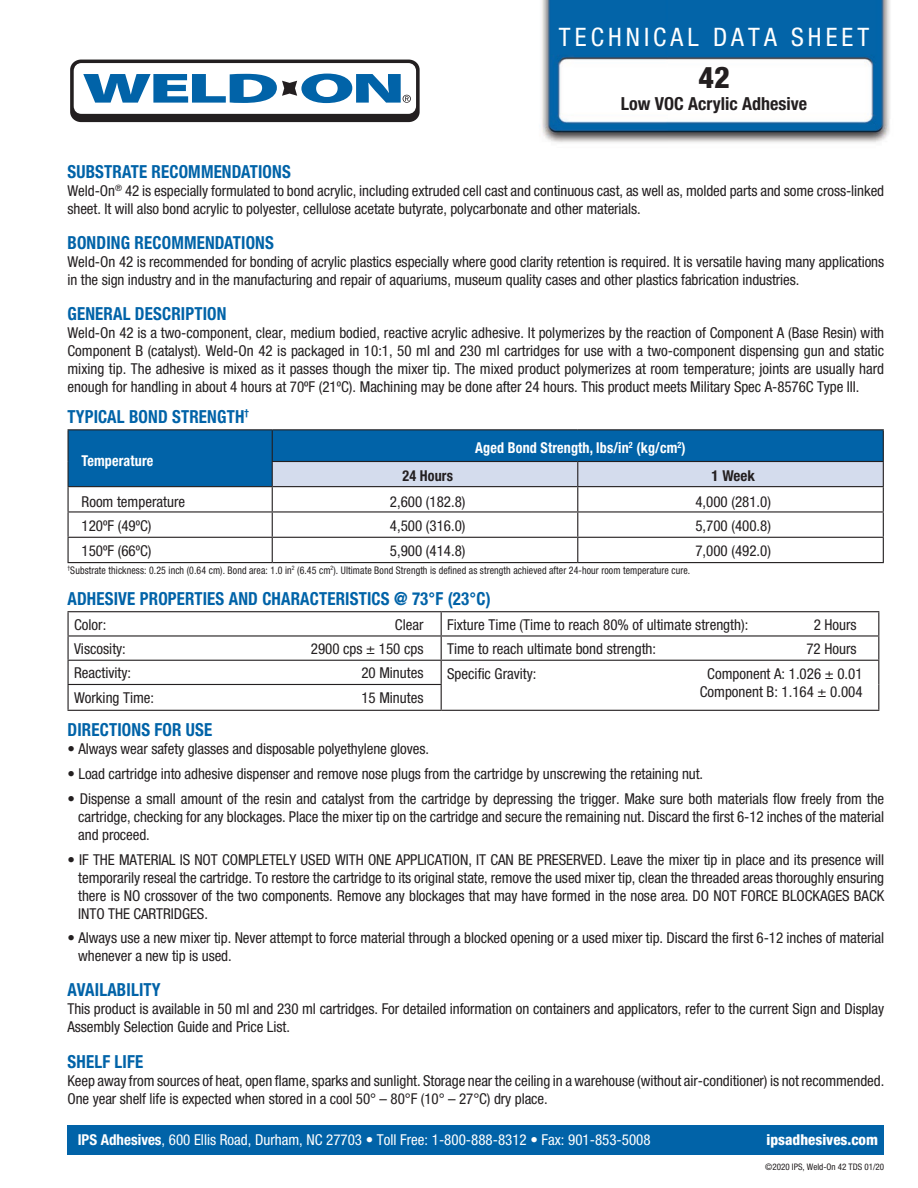
<style>
.page{position:relative;width:918px;height:1188px;background:#fff}
.page>*{position:absolute;margin:0;border:0;box-sizing:border-box;transform-origin:0 0}
.t1{font:800 condensed 30px "Helvetica Neue";color:#231f20}
.t2{font:condensed 25.5px "Helvetica Neue";letter-spacing:.16em;color:#fff}
.t3{font:700 condensed 18px "Helvetica Neue";letter-spacing:.01em;color:#0163a8;scale:.94 1}
.t4{font:700 condensed 18px "Helvetica Neue";color:#231f20}
.t5{font:condensed 15px/18px "Helvetica Neue";letter-spacing:-.005em;color:#231f20}
.t6{font:condensed 15px "Helvetica Neue";color:#fff}
.t7{font:700 condensed 15px "Helvetica Neue";letter-spacing:.01em;color:#fff;scale:.94 1}
.t8{font:800 condensed 15px "Helvetica Neue";color:#fff}
.t9{font:700 condensed 15px "Helvetica Neue";letter-spacing:.01em;color:#231f20;scale:.94 1}
.t10{font:700 condensed 15px "Helvetica Neue";letter-spacing:.01em;color:#231f20}
.t11{font:condensed 10.5px "Helvetica Neue";letter-spacing:.01em;color:#231f20;scale:.94 1}
.t12{font:condensed 9px "Helvetica Neue";color:#231f20}
.s1{font-weight:700}
</style>
<div class="page">
<img style="left:70px;top:0;width:820px;height:143px">
<div style="left:70px;top:60px;width:350px;height:62px;background:#231f20;border-radius:11px"></div>
<svg style="left:74px;top:63px;width:342px;height:51px;background:#adcbe0"></svg>
<div style="left:68px;top:1125px;width:816px;height:29px;background:#0163a8"></div>
<div style="left:69px;top:430px;width:814px;height:56px;background:#0163a8"></div>
<hr style="left:68px;top:429px;width:204px;height:1px;background:#231f20">
<hr style="left:68px;top:430px;width:1px;height:32px;background:#231f20">
<hr style="left:883px;top:430px;width:1px;height:31px;background:#231f20">
<hr style="left:272px;top:429px;width:306px;height:1px;background:#231f20">
<hr style="left:272px;top:430px;width:1px;height:31px;background:#231f20">
<hr style="left:578px;top:429px;width:306px;height:1px;background:#231f20">
<hr style="left:272px;top:461px;width:306px;height:1px;background:#231f20">
<hr style="left:578px;top:461px;width:306px;height:1px;background:#231f20">
<hr style="left:68px;top:486px;width:204px;height:1px;background:#231f20">
<hr style="left:68px;top:511px;width:204px;height:2px;background:#231f20">
<hr style="left:68px;top:537px;width:204px;height:1px;background:#231f20">
<svg style="left:68px;top:462px;width:1px;height:100px"></svg>
<svg style="left:272px;top:462px;width:612px;height:100px"></svg>
<hr style="left:68px;top:562px;width:204px;height:1px;background:#231f20">
<hr style="left:272px;top:562px;width:306px;height:1px;background:#231f20">
<hr style="left:578px;top:562px;width:306px;height:1px;background:#231f20">
<hr style="left:68px;top:611px;width:373px;height:1px;background:#231f20">
<hr style="left:441px;top:611px;width:438px;height:1px;background:#231f20">
<hr style="left:68px;top:635px;width:373px;height:2px;background:#231f20">
<hr style="left:441px;top:635px;width:438px;height:2px;background:#231f20">
<hr style="left:441px;top:710px;width:438px;height:1px;background:#231f20">
<hr style="left:68px;top:660px;width:373px;height:1px;background:#231f20">
<hr style="left:441px;top:660px;width:438px;height:1px;background:#231f20">
<svg style="left:878px;top:612px;width:1px;height:98px"></svg>
<hr style="left:68px;top:684px;width:374px;height:1px;background:#231f20">
<svg style="left:68px;top:612px;width:1px;height:98px"></svg>
<svg style="left:441px;top:612px;width:1px;height:98px"></svg>
<hr style="left:68px;top:710px;width:373px;height:1px;background:#231f20">
<h2 class="t2" style="left:559px;top:22px;width:312px">TECHNICAL DATA SHEET</h2>
<h1 class="t1" style="left:698px;top:59px;width:33px">42</h1>
<p class="t4" style="left:621px;top:93px;width:188px">Low VOC Acrylic Adhesive</p>
<p class="t3" style="left:68px;top:160px;width:239px">SUBSTRATE RECOMMENDATIONS</p>
<p class="t5" style="left:67px;top:181px;width:818px">Weld-On<sup>®</sup> 42 is especially formulated to bond acrylic, including extruded cell cast and continuous cast, as well as, molded parts and some cross-linked sheet. It will also bond acrylic to polyester, cellulose acetate butyrate, polycarbonate and other materials.</p>
<p class="t3" style="left:68px;top:231px;width:221px">BONDING RECOMMENDATIONS</p>
<p class="t5" style="left:68px;top:252px;width:818px">Weld-On 42 is recommended for bonding of acrylic plastics especially where good clarity retention is required. It is versatile having many applications in the sign industry and in the manufacturing and repair of aquariums, museum quality cases and other plastics fabrication industries.</p>
<p class="t3" style="left:68px;top:302px;width:171px">GENERAL DESCRIPTION</p>
<p class="t5" style="left:68px;top:323px;width:818px;text-align:justify">Weld-On 42 is a two-component, clear, medium bodied, reactive acrylic adhesive. It polymerizes by the reaction of Component A (Base Resin) with Component B (catalyst). Weld-On 42 is packaged in 10:1, 50 ml and 230 ml cartridges for use with a two-component dispensing gun and static mixing tip. The adhesive is mixed as it passes though the mixer tip. The mixed product polymerizes at room temperature; joints are usually hard enough for handling in about 4 hours at 70ºF (21ºC). Machining may be done after 24 hours. This product meets Military Spec A-8576C Type III.</p>
<p class="t3" style="left:68px;top:406px;width:195px">TYPICAL BOND STRENGTH<sup>†</sup></p>
<p class="t7" style="left:82px;top:451px;width:78px">Temperature</p>
<p class="t7" style="left:475px;top:439px;width:225px">Aged Bond Strength, lbs/in<sup>2</sup> (kg/cm<sup>2</sup>)</p>
<p class="t9" style="left:402px;top:467px;width:55px">24 Hours</p>
<p class="t10" style="left:712px;top:467px;width:45px">1 Week</p>
<p class="t5" style="left:82px;top:492px;width:105px">Room temperature</p>
<p class="t5" style="left:390px;top:492px;width:77px">2,600 (182.8)</p>
<p class="t5" style="left:695px;top:492px;width:77px">4,000 (281.0)</p>
<p class="t5" style="left:82px;top:516px;width:71px">120ºF (49ºC)</p>
<p class="t5" style="left:390px;top:516px;width:77px">4,500 (316.0)</p>
<p class="t5" style="left:695px;top:516px;width:77px">5,700 (400.8)</p>
<p class="t5" style="left:82px;top:541px;width:71px">150ºF (66ºC)</p>
<p class="t5" style="left:390px;top:541px;width:77px">5,900 (414.8)</p>
<p class="t5" style="left:695px;top:541px;width:77px">7,000 (492.0)</p>
<p class="t11" style="left:68px;top:564px;width:664px"><sup>†</sup>Substrate thickness: 0.25 inch (0.64 cm). Bond area: 1.0 in<sup>2</sup> (6.45 cm<sup>2</sup>). Ultimate Bond Strength is defined as strength achieved after 24-hour room temperature cure.</p>
<p class="t3" style="left:68px;top:588px;width:452px">ADHESIVE PROPERTIES AND CHARACTERISTICS @ 73°F (23°C)</p>
<p class="t5" style="left:74px;top:615px;width:34px">Color:</p>
<p class="t5" style="left:395px;top:615px;width:30px">Clear</p>
<p class="t5" style="left:447px;top:615px;width:303px">Fixture Time (Time to reach 80% of ultimate strength):</p>
<p class="t5" style="left:814px;top:615px;width:45px">2 Hours</p>
<p class="t5" style="left:74px;top:640px;width:53px">Viscosity:</p>
<p class="t5" style="left:311px;top:640px;width:114px">2900 cps ± 150 cps</p>
<p class="t5" style="left:447px;top:640px;width:211px">Time to reach ultimate bond strength:</p>
<p class="t5" style="left:806px;top:640px;width:52px">72 Hours</p>
<p class="t5" style="left:74px;top:664px;width:59px">Reactivity:</p>
<p class="t5" style="left:361px;top:664px;width:64px">20 Minutes</p>
<p class="t5" style="left:447px;top:664px;width:91px">Specific Gravity:</p>
<p class="t5" style="left:700px;top:664px;width:164px;text-align:center">Component A: 1.026 ± 0.01<br>Component B: 1.164 ± 0.004</p>
<p class="t5" style="left:74px;top:689px;width:82px">Working Time:</p>
<p class="t5" style="left:361px;top:689px;width:64px">15 Minutes</p>
<p class="t3" style="left:68px;top:719px;width:156px">DIRECTIONS FOR USE</p>
<p class="t5" style="left:68px;top:740px;width:363px">• Always wear safety glasses and disposable polyethylene gloves.</p>
<p class="t5" style="left:68px;top:765px;width:637px">• Load cartridge into adhesive dispenser and remove nose plugs from the cartridge by unscrewing the retaining nut.</p>
<p class="t5" style="left:78px;top:789px;width:807px;text-align:justify;text-indent:-11px">• Dispense a small amount of the resin and catalyst from the cartridge by depressing the trigger. Make sure both materials flow freely from the cartridge, checking for any blockages. Place the mixer tip on the cartridge and secure the remaining nut. Discard the first 6-12 inches of the material and proceed.</p>
<p class="t5" style="left:78px;top:850px;width:807px;text-align:justify;text-indent:-11px">• IF THE MATERIAL IS NOT COMPLETELY USED WITH ONE APPLICATION, IT CAN BE PRESERVED. Leave the mixer tip in place and its presence will temporarily reseal the cartridge. To restore the cartridge to its original state, remove the used mixer tip, clean the threaded areas thoroughly ensuring there is NO crossover of the two components. Remove any blockages that may have formed in the nose area. DO NOT FORCE BLOCKAGES BACK INTO THE CARTRIDGES.</p>
<p class="t5" style="left:78px;top:929px;width:807px;text-indent:-11px">• Always use a new mixer tip. Never attempt to force material through a blocked opening or a used mixer tip. Discard the first 6-12 inches of material whenever a new tip is used.</p>
<p class="t3" style="left:68px;top:979px;width:101px">AVAILABILITY</p>
<p class="t5" style="left:68px;top:1000px;width:818px">This product is available in 50 ml and 230 ml cartridges. For detailed information on containers and applicators, refer to the current Sign and Display<br>Assembly Selection Guide and Price List.</p>
<p class="t3" style="left:68px;top:1050px;width:82px">SHELF LIFE</p>
<p class="t5" style="left:68px;top:1071px;width:818px">Keep away from sources of heat, open flame, sparks and sunlight. Storage near the ceiling in a warehouse (without air-conditioner) is not recommended.<br>One year shelf life is expected when stored in a cool 50° – 80°F (10° – 27°C) dry place.</p>
<p class="t6" style="left:78px;top:1131px;width:574px"><span class="s1">IPS Adhesives</span>, 600 Ellis Road, Durham, NC 27703 • Toll Free: 1-800-888-8312 • Fax: 901-853-5008</p>
<p class="t8" style="left:766px;top:1130px;width:113px">ipsadhesives.com</p>
<p class="t12" style="left:765px;top:1162px;width:121px">©2020 IPS, Weld-On 42 TDS 01/20</p>
</div>
